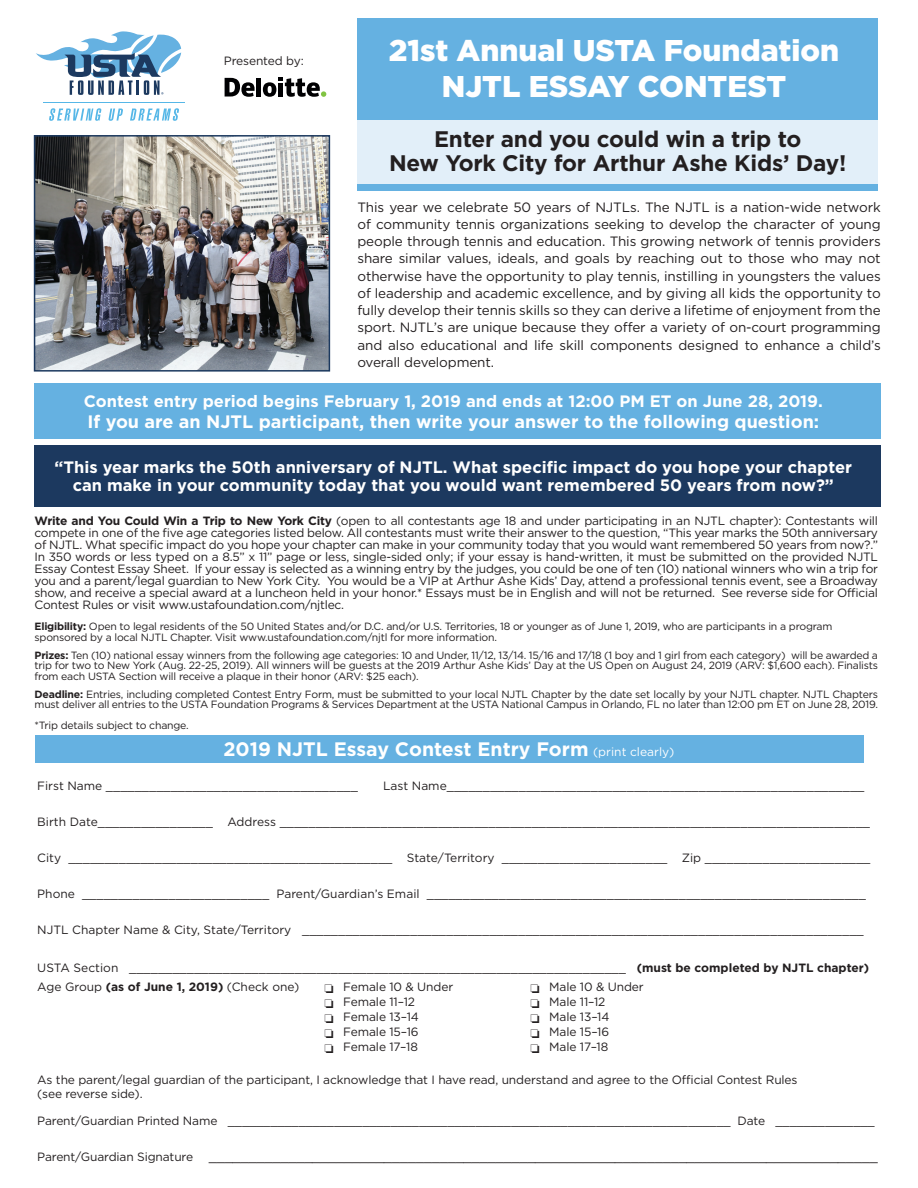
<style>
.page{position:relative;width:918px;height:1188px;background:#fff}
.page>*{position:absolute;margin:0;border:0;box-sizing:border-box;transform-origin:0 0}
.t1{font:900 30px/36px "Gotham";color:#fff;text-align:center}
.t2{font:700 22.5px/24px "Gotham";letter-spacing:-.01em;color:#231f20;text-align:center}
.t3{font:700 19.5px "Gotham";color:#fff}
.t4{font:700 18px "Gotham";color:#fff}
.t5{font:700 16.5px/18px "Gotham";color:#fff;text-align:center}
.t6{font:13.5px/17.2px "Gotham";letter-spacing:-.01em;color:#231f20;text-align:justify}
.t7{font:12px/12px "Gotham";letter-spacing:-.01em;color:#231f20}
.t8{font:10.5px/10.5px "Gotham";letter-spacing:-.02em;color:#231f20}
.s1{font-weight:700}
.s2{font-weight:400;font-size:12px}
.s3{font-size:12px}
</style>
<div class="page">
<div style="left:357px;top:112px;width:521px;height:73px;background:#e2eff9"></div>
<div style="left:357px;top:18px;width:521px;height:101px;background:#65b1e1"></div>
<div style="left:357px;top:185px;width:521px;height:6px;background:#65b1e1"></div>
<div style="left:35px;top:384px;width:846px;height:55px;background:#65b1e1"></div>
<div style="left:34px;top:446px;width:847px;height:61px;background:#1c395f"></div>
<svg style="left:36px;top:31px;width:145px;height:64px"></svg>
<svg style="left:49px;top:108px;width:53px;height:13px"></svg>
<svg style="left:108px;top:109px;width:15px;height:12px"></svg>
<svg style="left:130px;top:108px;width:49px;height:13px"></svg>
<hr style="left:43px;top:102px;width:142px;height:1px;background:#56b7e7">
<div style="left:256px;top:78px;width:5px;height:19px;background:#000002"></div>
<svg style="left:263px;top:78px;width:63px;height:19px"></svg>
<svg style="left:225px;top:78px;width:30px;height:19px"></svg>
<img style="left:37px;top:138px;width:290px;height:231px">
<div style="left:34px;top:135px;width:296px;height:237px;border:2px solid #1c395f"></div>
<div style="left:35px;top:736px;width:828px;height:27px;background:#65b1e1"></div>
<p class="t7" style="left:224px;top:54px;width:81px">Presented by:</p>
<h1 class="t1" style="left:389px;top:32px;width:452px">21st Annual USTA Foundation<br>NJTL ESSAY CONTEST</h1>
<h2 class="t2" style="left:389px;top:126px;width:459px">Enter and you could win a trip to<br>New York City for Arthur Ashe Kids’ Day!</h2>
<p class="t6" style="left:357px;top:198px;width:525px">This year we celebrate 50 years of NJTLs. The NJTL is a nation-wide network of community tennis organizations seeking to develop the character of young people through tennis and education. This growing network of tennis providers share similar values, ideals, and goals by reaching out to those who may not otherwise have the opportunity to play tennis, instilling in youngsters the values of leadership and academic excellence, and by giving all kids the opportunity to fully develop their tennis skills so they can derive a lifetime of enjoyment from the sport. NJTL’s are unique because they offer a variety of on-court programming and also educational and life skill components designed to enhance a child’s overall development.</p>
<h3 class="t5" style="left:84px;top:392px;width:740px">Contest entry period begins February 1, 2019 and ends at 12:00 PM ET on June 28, 2019.</h3>
<h3 class="t4" style="left:87px;top:411px;width:733px">If you are an NJTL participant, then write your answer to the following question:</h3>
<h3 class="t5" style="left:55px;top:457px;width:799px">“This year marks the 50th anniversary of NJTL. What specific impact do you hope your chapter can make in your community today that you would want remembered 50 years from now?”</h3>
<p class="t7" style="left:35px;top:515px;width:845px;text-align:justify"><span class="s1">Write and You Could Win a Trip to New York City</span> (open to all contestants age 18 and under participating in an NJTL chapter): Contestants will compete in one of the five age categories listed below. All contestants must write their answer to the question, “This year marks the 50th anniversary of NJTL. What specific impact do you hope your chapter can make in your community today that you would want remembered 50 years from now?.” In 350 words or less typed on a 8.5” x 11” page or less, single-sided only; if your essay is hand-written, it must be submitted on the provided NJTL Essay Contest Essay Sheet. If your essay is selected as a winning entry by the judges, you could be one of ten (10) national winners who win a trip for you and a parent/legal guardian to New York City. You would be a VIP at Arthur Ashe Kids’ Day, attend a professional tennis event, see a Broadway show, and receive a special award at a luncheon held in your honor.* Essays must be in English and will not be returned. See reverse side for Official Contest Rules or visit www.ustafoundation.com/njtlec.</p>
<p class="t8" style="left:35px;top:621px;width:799px"><span class="s1">Eligibility:</span> Open to legal residents of the 50 United States and/or D.C. and/or U.S. Territories, 18 or younger as of June 1, 2019, who are participants in a program sponsored by a local NJTL Chapter. Visit www.ustafoundation.com/njtl for more information.</p>
<p class="t8" style="left:35px;top:650px;width:845px;text-align:justify"><span class="s1">Prizes:</span> Ten (10) national essay winners from the following age categories: 10 and Under, 11/12, 13/14. 15/16 and 17/18 (1 boy and 1 girl from each category) will be awarded a trip for two to New York (Aug. 22-25, 2019). All winners will be guests at the 2019 Arthur Ashe Kids’ Day at the US Open on August 24, 2019 (ARV: $1,600 each). Finalists from each USTA Section will receive a plaque in their honor (ARV: $25 each).</p>
<p class="t8" style="left:35px;top:689px;width:845px"><span class="s1">Deadline:</span> Entries, including completed Contest Entry Form, must be submitted to your local NJTL Chapter by the date set locally by your NJTL chapter. NJTL Chapters must deliver all entries to the USTA Foundation Programs &amp; Services Department at the USTA National Campus in Orlando, FL no later than 12:00 pm ET on June 28, 2019.</p>
<p class="t8" style="left:35px;top:720px;width:156px">*Trip details subject to change.</p>
<h3 class="t3" style="left:224px;top:737px;width:453px">2019 NJTL Essay Contest Entry Form <span class="s2">(print clearly)</span></h3>
<p class="t7" style="left:37px;top:780px;width:322px">First Name ___________________________________</p>
<p class="t7" style="left:383px;top:780px;width:483px">Last Name__________________________________________________________</p>
<p class="t7" style="left:37px;top:816px;width:834px">Birth Date________________ Address __________________________________________________________________________________</p>
<p class="t7" style="left:37px;top:852px;width:835px">City _____________________________________________ State/Territory _______________________ Zip _______________________</p>
<p class="t7" style="left:37px;top:888px;width:830px">Phone __________________________ Parent/Guardian’s Email _____________________________________________________________</p>
<p class="t7" style="left:37px;top:924px;width:828px">NJTL Chapter Name &amp; City, State/Territory ______________________________________________________________________________</p>
<p class="t7" style="left:37px;top:957px;width:833px;line-height:19.5px">USTA Section _____________________________________________________________________ <span class="s1">(must be completed by NJTL chapter)<br></span>Age Group <span class="s1">(as of June 1, 2019)</span> (Check one)</p>
<p class="t7" style="left:324px;top:981px;width:130px">□ Female 10 &amp; Under</p>
<p class="t7" style="left:324px;top:996px;width:92px">□ Female 11–12</p>
<p class="t7" style="left:324px;top:1011px;width:96px">□ Female 13–14</p>
<p class="t7" style="left:324px;top:1026px;width:96px">□ Female 15–16</p>
<p class="t7" style="left:324px;top:1041px;width:95px">□ Female 17–18</p>
<p class="t7" style="left:531px;top:981px;width:115px">□ Male 10 &amp; Under</p>
<p class="t7" style="left:531px;top:996px;width:76px">□ Male 11–12</p>
<p class="t7" style="left:531px;top:1011px;width:80px">□ Male 13–14</p>
<p class="t7" style="left:531px;top:1026px;width:80px">□ Male 15–16</p>
<p class="t7" style="left:531px;top:1041px;width:79px">□ Male 17–18</p>
<p class="t7" style="left:37px;top:1072px;width:762px;line-height:14.4px">As the parent/legal guardian of the participant, I acknowledge that I have read, understand and agree to the Official Contest Rules (see reverse side).</p>
<p class="t7" style="left:37px;top:1115px;width:839px">Parent/Guardian Printed Name _______________________________________________________________________ Date ______________</p>
<p class="t6" style="left:37px;top:1147px;width:842px"><span class="s3">Parent/Guardian Signature</span> ____________________________________________________________________________________</p>
</div>
